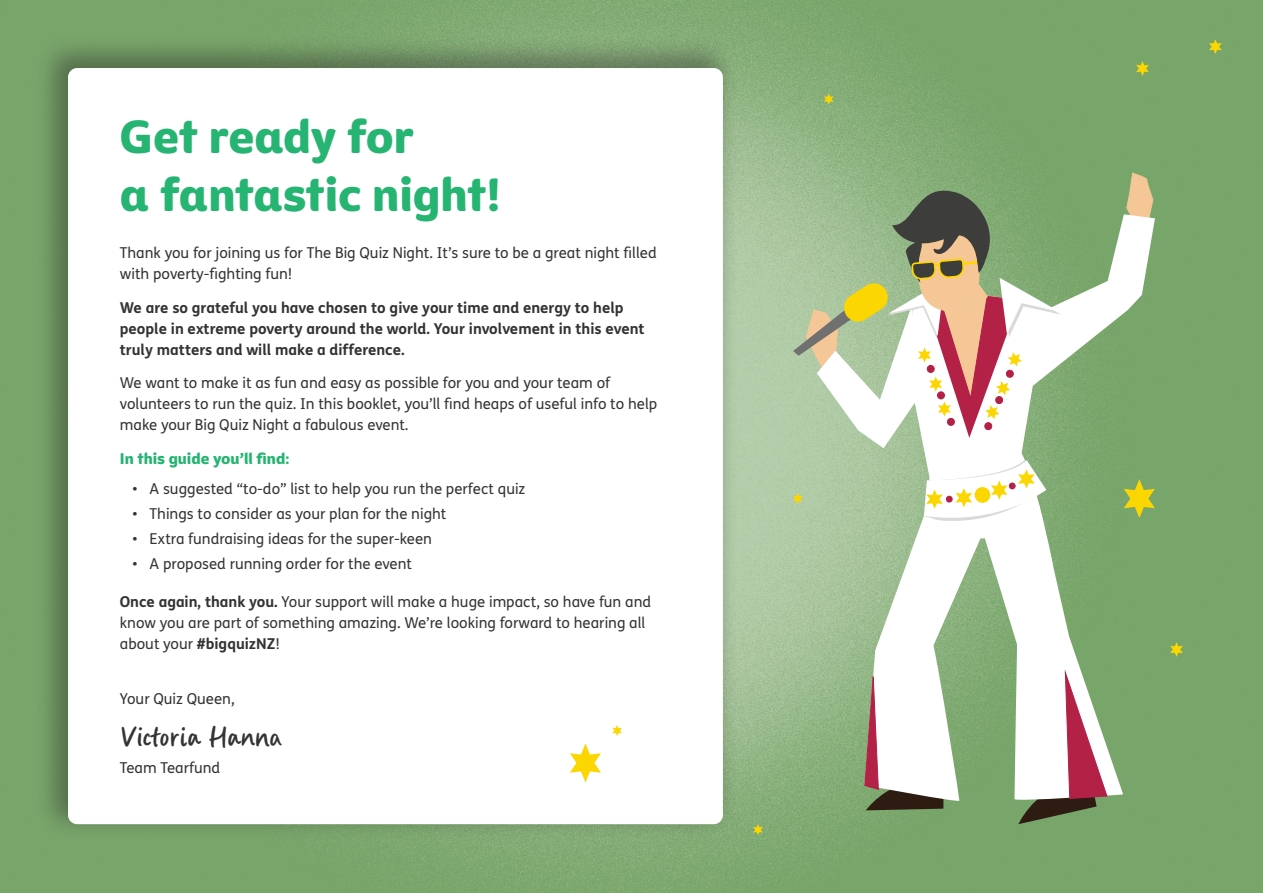
<style>
.page{position:relative;width:1263px;height:893px;background:#fff}
.page>*{position:absolute;margin:0;border:0;box-sizing:border-box;transform-origin:0 0}
.t1{font:45px/58.5px "Tearfund Sans";color:#26b472}
.t2{font:31.5px "Gander";color:#333}
.t3{font:15px/21px "FS Me";color:#333}
.t4{font:700 15px/21px "FS Me";color:#333}
.t5{font:15px "Tearfund Sans";color:#26b472}
.s1{font-weight:700}
</style>
<div class="page">
<img style="left:0;top:0;width:1263px;height:893px">
<div style="left:35px;top:35px;width:704px;height:805px;background:#231f20;opacity:.4"></div>
<div style="left:68px;top:68px;width:655px;height:756px;background:#fff;border-radius:9px"></div>
<svg style="left:1136px;top:61px;width:13px;height:15px"></svg>
<svg style="left:1209px;top:39px;width:13px;height:15px"></svg>
<svg style="left:824px;top:94px;width:9px;height:11px"></svg>
<svg style="left:753px;top:824px;width:10px;height:11px"></svg>
<svg style="left:1170px;top:642px;width:13px;height:15px"></svg>
<svg style="left:793px;top:173px;width:362px;height:651px"></svg>
<svg style="left:570px;top:743px;width:31px;height:39px"></svg>
<svg style="left:612px;top:725px;width:10px;height:11px"></svg>
<h1 class="t1" style="left:120px;top:103px;width:382px">Get ready for<br>a fantastic night!</h1>
<p class="t3" style="left:120px;top:242px;width:538px">Thank you for joining us for The Big Quiz Night. It’s sure to be a great night filled with poverty-fighting fun!</p>
<p class="t4" style="left:120px;top:296px;width:526px">We are so grateful you have chosen to give your time and energy to help people in extreme poverty around the world. Your involvement in this event truly matters and will make a difference.</p>
<p class="t3" style="left:120px;top:372px;width:539px">We want to make it as fun and easy as possible for you and your team of volunteers to run the quiz. In this booklet, you’ll find heaps of useful info to help make your Big Quiz Night a fabulous event.</p>
<p class="t5" style="left:120px;top:445px;width:171px">In this guide you’ll find:</p>
<p class="t3" style="left:133px;top:478px;width:394px">• A suggested “to-do” list to help you run the perfect quiz</p>
<p class="t3" style="left:133px;top:503px;width:315px">• Things to consider as your plan for the night</p>
<p class="t3" style="left:133px;top:528px;width:301px">• Extra fundraising ideas for the super-keen</p>
<p class="t3" style="left:133px;top:553px;width:281px">• A proposed running order for the event</p>
<p class="t3" style="left:120px;top:591px;width:533px"><span class="s1">Once again, thank you.</span> Your support will make a huge impact, so have fun and know you are part of something amazing. We’re looking forward to hearing all about your <span class="s1">#bigquizNZ</span>!</p>
<p class="t3" style="left:120px;top:688px;width:116px">Your Quiz Queen,</p>
<h2 class="t2" style="left:120px;top:720px;width:163px">Victoria Hanna</h2>
<p class="t3" style="left:120px;top:757px;width:102px">Team Tearfund</p>
</div>
